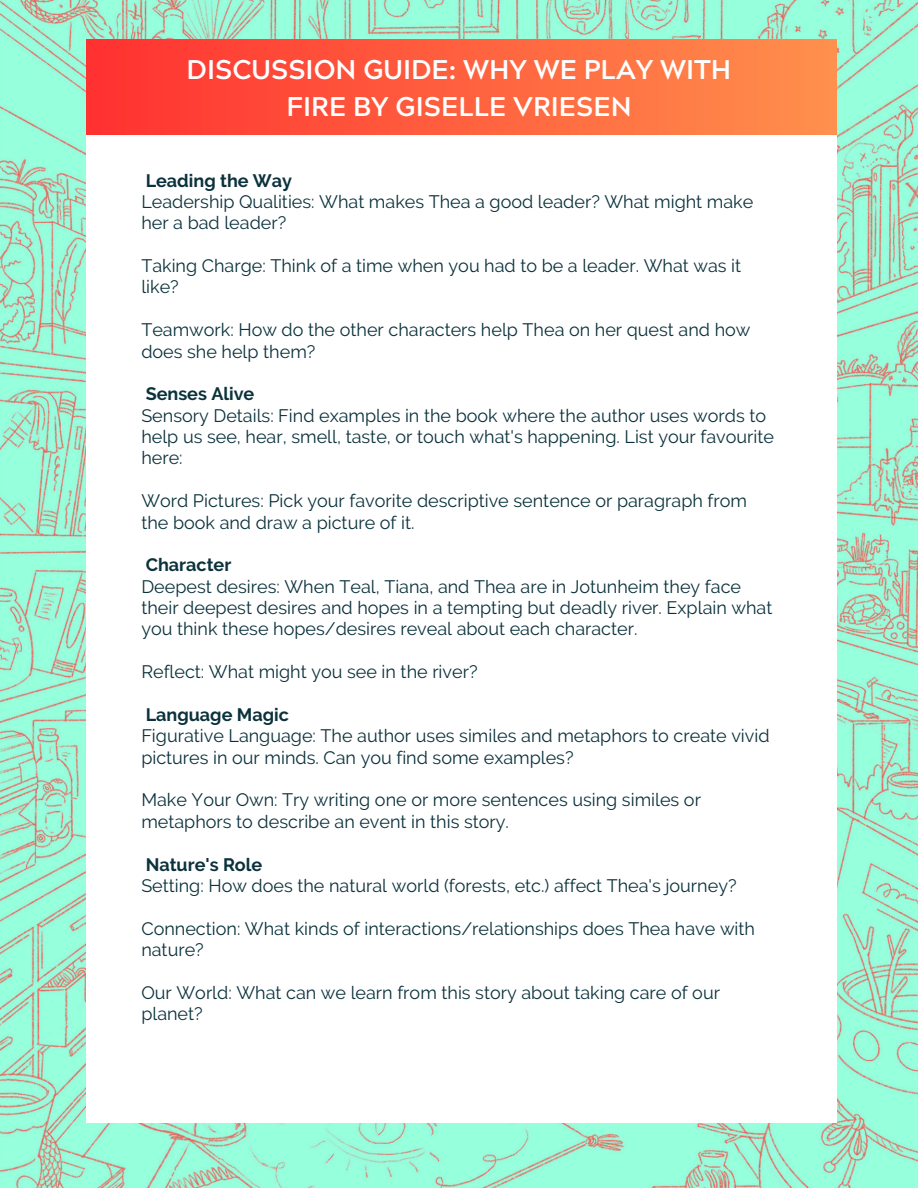
<style>
.page{position:relative;width:918px;height:1188px;background:#fff}
.page>*{position:absolute;margin:0;border:0;box-sizing:border-box;transform-origin:0 0}
.t1{font:700 27px/37.2px "Acherus Grotesque";color:#fff;text-align:center}
.t2{font:18px/21.3px "Raleway";color:#0b323c}
.t3{font:700 18px "Raleway";color:#0b323c}
</style>
<div class="page">
<img style="left:0;top:0;width:918px;height:1188px">
<div style="left:86px;top:114px;width:751px;height:1009px;background:#fff"></div>
<div style="left:87px;top:40px;width:750px;height:94px;background:linear-gradient(to right,#ff3131,#ff904d)"></div>
<p class="t1" style="left:187px;top:54px;width:546px">DISCUSSION GUIDE: WHY WE PLAY WITH<br>FIRE BY GISELLE VRIESEN</p>
<p class="t3" style="left:146px;top:170px;width:148px">Leading the Way</p>
<p class="t2" style="left:141px;top:191px;width:614px">Leadership Qualities: What makes Thea a good leader? What might make her a bad leader?</p>
<p class="t2" style="left:141px;top:255px;width:601px">Taking Charge: Think of a time when you had to be a leader. What was it like?</p>
<p class="t2" style="left:141px;top:319px;width:611px">Teamwork: How do the other characters help Thea on her quest and how does she help them?</p>
<p class="t3" style="left:146px;top:383px;width:110px">Senses Alive</p>
<p class="t2" style="left:141px;top:405px;width:634px">Sensory Details: Find examples in the book where the author uses words to help us see, hear, smell, taste, or touch what's happening. List your favourite here:</p>
<p class="t2" style="left:141px;top:490px;width:607px">Word Pictures: Pick your favorite descriptive sentence or paragraph from the book and draw a picture of it.</p>
<p class="t3" style="left:146px;top:554px;width:87px">Character</p>
<p class="t2" style="left:141px;top:576px;width:633px">Deepest desires: When Teal, Tiana, and Thea are in Jotunheim they face their deepest desires and hopes in a tempting but deadly river. Explain what you think these hopes/desires reveal about each character.</p>
<p class="t2" style="left:141px;top:661px;width:338px">Reflect: What might you see in the river?</p>
<p class="t3" style="left:146px;top:704px;width:145px">Language Magic</p>
<p class="t2" style="left:141px;top:725px;width:630px">Figurative Language: The author uses similes and metaphors to create vivid pictures in our minds. Can you find some examples?</p>
<p class="t2" style="left:141px;top:789px;width:561px">Make Your Own: Try writing one or more sentences using similes or metaphors to describe an event in this story.</p>
<p class="t3" style="left:146px;top:854px;width:118px">Nature's Role</p>
<p class="t2" style="left:141px;top:875px;width:597px">Setting: How does the natural world (forests, etc.) affect Thea's journey?</p>
<p class="t2" style="left:141px;top:918px;width:615px">Connection: What kinds of interactions/relationships does Thea have with nature?</p>
<p class="t2" style="left:141px;top:982px;width:580px">Our World: What can we learn from this story about taking care of our planet?</p>
</div>
